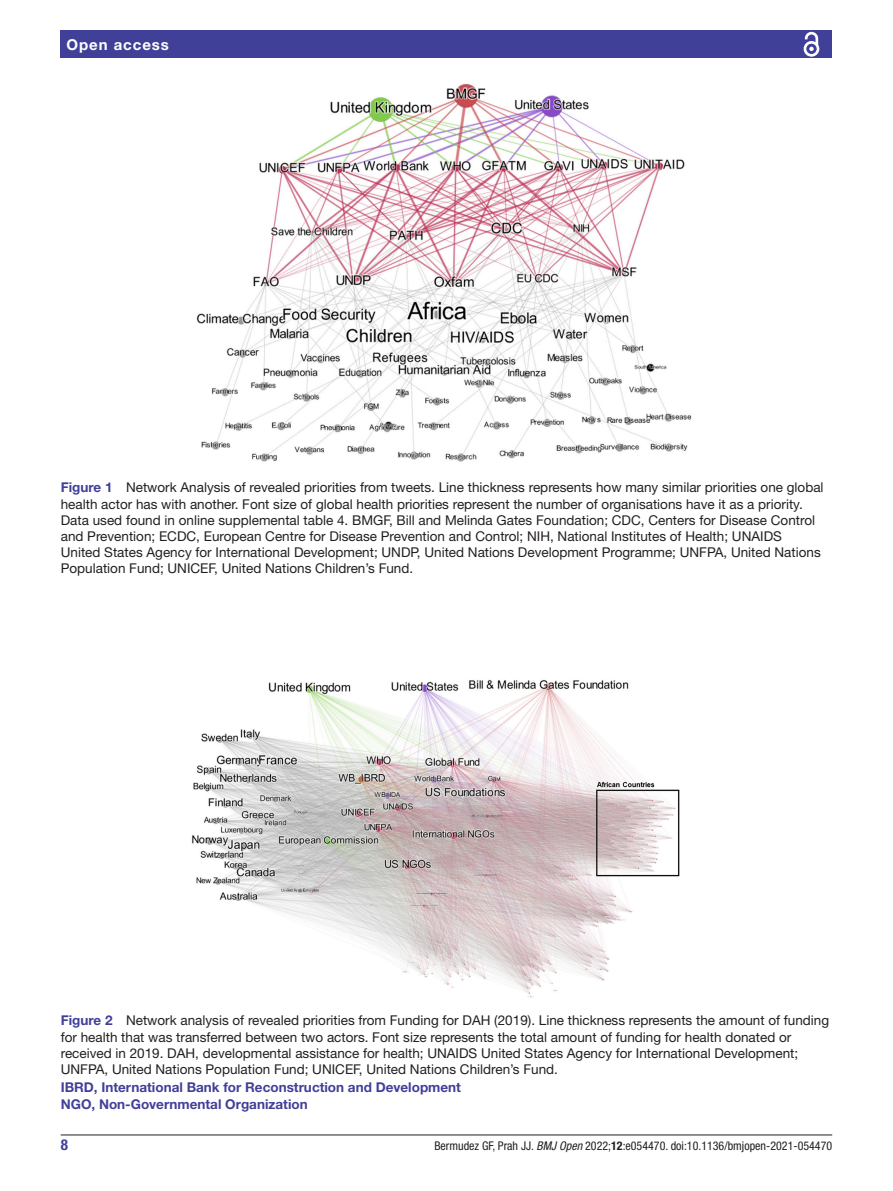
<style>
.page{position:relative;width:893px;height:1191px;background:#fff}
.page>*{position:absolute;margin:0;border:0;box-sizing:border-box;transform-origin:0 0}
.t1{font:700 15px "Helvetica Neue LT Std";letter-spacing:.065em;color:#fff}
.t2{font:700 condensed 15px "Helvetica Neue LT Std";color:#414099}
.t3{font:13.5px/16.2px "Helvetica Neue LT Std";color:#231f20}
.t4{font:700 13.5px/17.7px "Helvetica Neue LT Std";color:#414099}
.t5{font:condensed 12px "Helvetica Neue LT Std";color:#231f20}
.s1{font-weight:700;color:#414099}
.s2{font-style:italic}
.s3{font-weight:700}
</style>
<div class="page">
<hr style="left:61px;top:1134px;width:771px;height:1px;background:#231f20">
<div style="left:61px;top:31px;width:771px;height:27px;background:#414099"></div>
<svg style="left:803px;top:31px;width:17px;height:26px"></svg>
<img style="left:192px;top:680px;width:488px;height:318px">
<img style="left:197px;top:83px;width:495px;height:379px">
<p class="t1" style="left:66px;top:35px;width:104px">Open access</p>
<p class="t3" style="left:61px;top:479px;width:764px"><span class="s1">Figure 1</span> Network Analysis of revealed priorities from tweets. Line thickness represents how many similar priorities one global health actor has with another. Font size of global health priorities represent the number of organisations have it as a priority.<br>Data used found in online supplemental table 4. BMGF, Bill and Melinda Gates Foundation; CDC, Centers for Disease Control and Prevention; ECDC, European Centre for Disease Prevention and Control; NIH, National Institutes of Health; UNAIDS United States Agency for International Development; UNDP, United Nations Development Programme; UNFPA, United Nations Population Fund; UNICEF, United Nations Children’s Fund.</p>
<p class="t3" style="left:61px;top:1012px;width:770px"><span class="s1">Figure 2</span> Network analysis of revealed priorities from Funding for DAH (2019). Line thickness represents the amount of funding for health that was transferred between two actors. Font size represents the total amount of funding for health donated or received in 2019. DAH, developmental assistance for health; UNAIDS United States Agency for International Development; UNFPA, United Nations Population Fund; UNICEF, United Nations Children’s Fund.</p>
<p class="t4" style="left:61px;top:1077px;width:402px">IBRD, International Bank for Reconstruction and Development<br>NGO, Non-Governmental Organization</p>
<p class="t2" style="left:61px;top:1135px;width:9px">8</p>
<p class="t5" style="left:434px;top:1138px;width:399px">Bermudez GF, Prah JJ. <span class="s2">BMJ Open</span> 2022;<span class="s3">12</span>:e054470. doi:10.1136/bmjopen-2021-054470</p>
</div>
